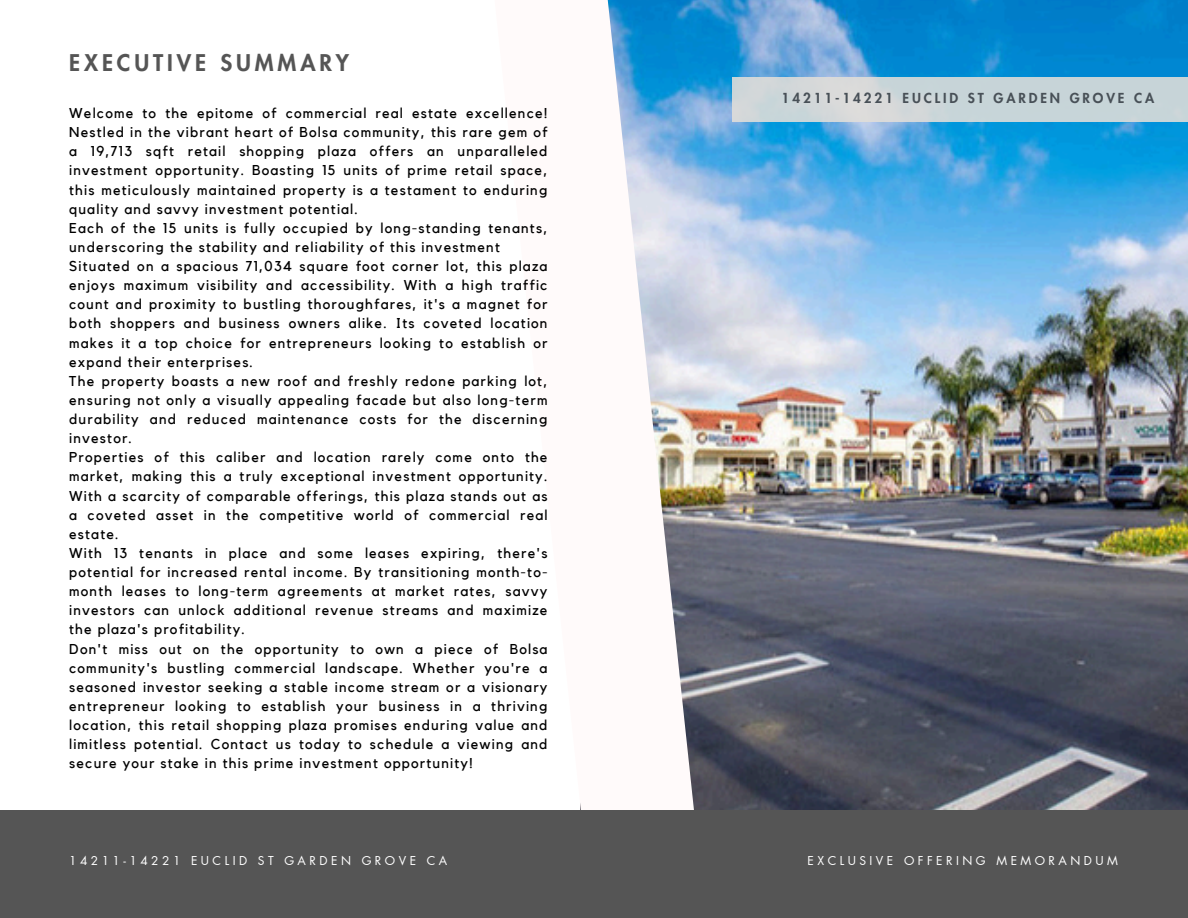
<style>
.page{position:relative;width:1188px;height:918px;background:#fff}
.page>*{position:absolute;margin:0;border:0;box-sizing:border-box;transform-origin:0 0}
.t1{font:800 22.5px "Futura LT Pro";letter-spacing:.175em;color:#555}
.t2{font:14.25px/19.2px "Kollektif";letter-spacing:.085em;color:#000}
.t3{font:800 13.5px "Futura LT Pro";letter-spacing:.215em;color:#485057}
.t4{font:12px "Futura LT Pro";letter-spacing:.29em;color:#fff}
</style>
<div class="page">
<img style="left:763px;top:0;width:425px;height:810px">
<img style="left:580px;top:0;width:183px;height:810px">
<div style="left:0;top:810px;width:1188px;height:108px;background:#555"></div>
<div style="left:732px;top:77px;width:456px;height:45px;background:linear-gradient(to right,#d4d8d9,#c4d4d8)"></div>
<h1 class="t1" style="left:69px;top:52px;width:281px">EXECUTIVE SUMMARY</h1>
<p class="t2" style="left:69px;top:104px;width:480px">Welcome to the epitome of commercial real estate excellence!<br>Nestled in the vibrant heart of Bolsa community, this rare gem of a 19,713 sqft retail shopping plaza offers an unparalleled investment opportunity. Boasting 15 units of prime retail space, this meticulously maintained property is a testament to enduring quality and savvy investment potential.<br>Each of the 15 units is fully occupied by long-standing tenants, underscoring the stability and reliability of this investment Situated on a spacious 71,034 square foot corner lot, this plaza enjoys maximum visibility and accessibility. With a high traffic count and proximity to bustling thoroughfares, it's a magnet for both shoppers and business owners alike. Its coveted location makes it a top choice for entrepreneurs looking to establish or expand their enterprises.<br>The property boasts a new roof and freshly redone parking lot, ensuring not only a visually appealing facade but also long-term durability and reduced maintenance costs for the discerning investor.<br>Properties of this caliber and location rarely come onto the market, making this a truly exceptional investment opportunity.<br>With a scarcity of comparable offerings, this plaza stands out as a coveted asset in the competitive world of commercial real estate.<br>With 13 tenants in place and some leases expiring, there's potential for increased rental income. By transitioning month-to&shy;month leases to long-term agreements at market rates, savvy investors can unlock additional revenue streams and maximize the plaza's profitability.<br>Don't miss out on the opportunity to own a piece of Bolsa community's bustling commercial landscape. Whether you're a seasoned investor seeking a stable income stream or a visionary entrepreneur looking to establish your business in a thriving location, this retail shopping plaza promises enduring value and limitless potential. Contact us today to schedule a viewing and secure your stake in this prime investment opportunity!</p>
<p class="t4" style="left:69px;top:855px;width:380px">14211-14221 EUCLID ST GARDEN GROVE CA</p>
<h3 class="t3" style="left:782px;top:92px;width:374px">14211-14221 EUCLID ST GARDEN GROVE CA</h3>
<h2 class="t4" style="left:808px;top:855px;width:312px">EXCLUSIVE OFFERING MEMORANDUM</h2>
</div>
